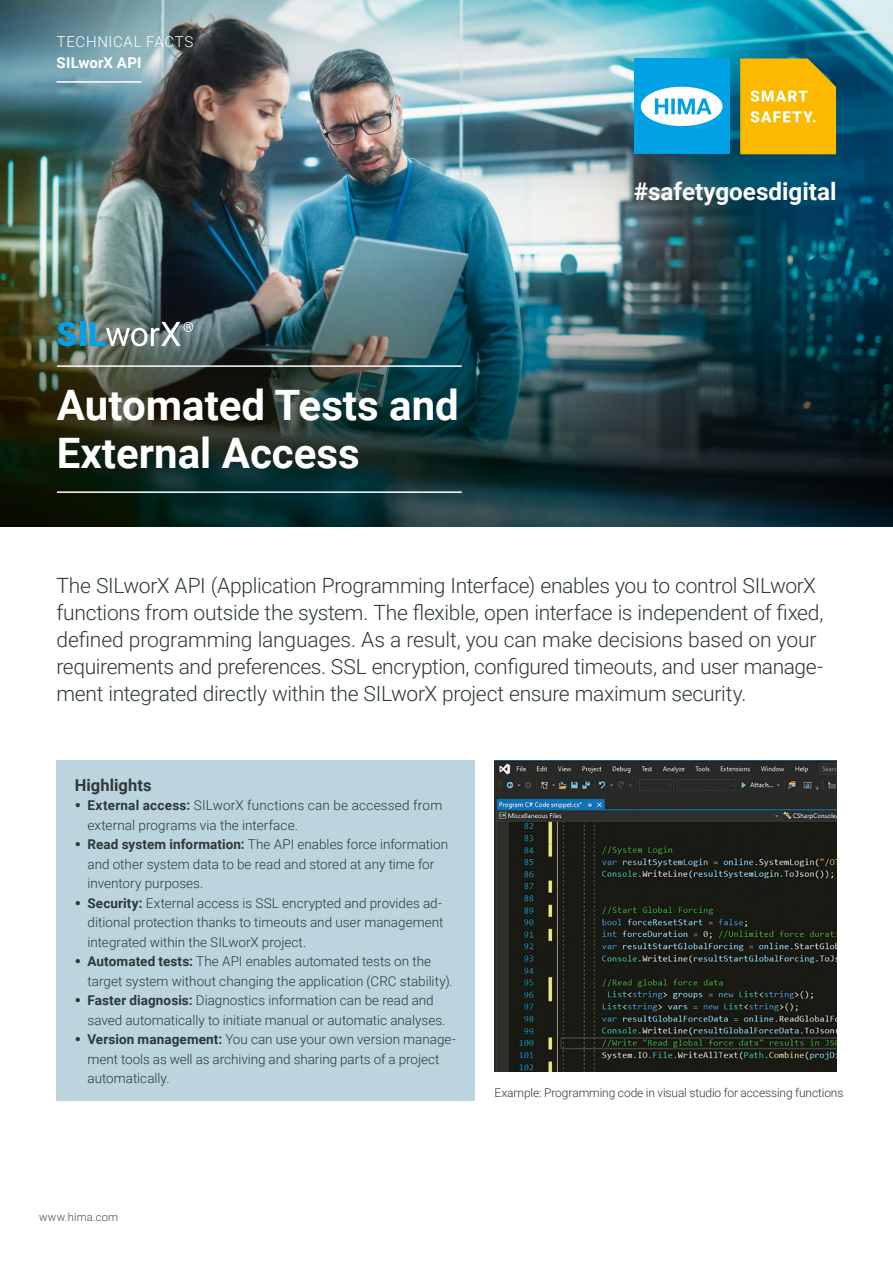
<style>
.page{position:relative;width:893px;height:1263px;background:#fff}
.page>*{position:absolute;margin:0;border:0;box-sizing:border-box;transform-origin:0 0}
.t1{font:700 42px/48px "Roboto";color:#fff}
.t2{font:700 24.3px "Roboto";color:#fff}
.t3{font:300 21px/27px "Roboto";letter-spacing:-.015em;color:#2d383a}
.t4{font:700 16.5px "Roboto";letter-spacing:.005em;color:#2d383a}
.t5{font:300 15px "Roboto";letter-spacing:.045em;color:#fff}
.t6{font:700 15px "Roboto";letter-spacing:.01em;color:#fff}
.t7{font:300 13.5px/19.5px "Roboto";color:#2d383a}
.t8{font:300 12px "Roboto";letter-spacing:-.01em;color:#2d383a}
.t9{font:300 11.25px "Roboto";letter-spacing:.02em;color:#3f4d4f}
.s1{font-weight:900;font-size:16.5px}
.s2{font-weight:700}
</style>
<div class="page">
<img style="left:0;top:0;width:893px;height:240px">
<img style="left:0;top:240px;width:893px;height:286px">
<hr style="left:56px;top:81px;width:85px;height:2px;background:#fff">
<div style="left:57px;top:760px;width:418px;height:341px;background:#bcd4de"></div>
<img style="left:494px;top:760px;width:342px;height:311px">
<hr style="left:57px;top:365px;width:405px;height:2px;background:#fff">
<hr style="left:57px;top:491px;width:405px;height:2px;background:#fff">
<svg style="left:57px;top:322px;width:19px;height:24px"></svg>
<div style="left:80px;top:322px;width:6px;height:24px;background:#00a1e5"></div>
<svg style="left:90px;top:322px;width:103px;height:24px"></svg>
<svg style="left:740px;top:58px;width:96px;height:96px;background:#eeb917"></svg>
<div style="left:634px;top:58px;width:96px;height:96px;background:#00a1e5"></div>
<svg style="left:641px;top:87px;width:81px;height:39px"></svg>
<p class="t5" style="left:57px;top:32px;width:138px">TECHNICAL FACTS</p>
<p class="t6" style="left:56px;top:53px;width:86px">SILworX API</p>
<h1 class="t1" style="left:57px;top:379px;width:403px">Automated Tests and<br>External Access</h1>
<h2 class="t2" style="left:634px;top:174px;width:204px">#safetygoesdigital</h2>
<p class="t3" style="left:56px;top:572px;width:768px">The SILworX API (Application Programming Interface) enables you to control SILworX functions from outside the system. The flexible, open interface is independent of fixed, defined programming languages. As a result, you can make decisions based on your requirements and preferences. SSL encryption, configured timeouts, and user manage&shy;ment integrated directly within the SILworX project ensure maximum security.</p>
<p class="t4" style="left:75px;top:773px;width:78px">Highlights</p>
<p class="t7" style="left:88px;top:795px;width:356px;text-indent:-13px"><span class="s1">•</span> <span class="s2">External access:</span> SILworX functions can be accessed from external programs via the interface.</p>
<p class="t7" style="left:88px;top:834px;width:362px;text-indent:-13px"><span class="s1">•</span> <span class="s2">Read system information:</span> The API enables force information and other system data to be read and stored at any time for inventory purposes.</p>
<p class="t7" style="left:88px;top:893px;width:357px;text-align:justify;text-indent:-13px"><span class="s1">•</span> <span class="s2">Security:</span> External access is SSL encrypted and provides ad&shy;ditional protection thanks to timeouts and user management integrated within the SILworX project.</p>
<p class="t7" style="left:88px;top:951px;width:367px;text-indent:-13px"><span class="s1">•</span> <span class="s2">Automated tests:</span> The API enables automated tests on the target system without changing the application (CRC stability).</p>
<p class="t7" style="left:88px;top:990px;width:359px;text-indent:-13px"><span class="s1">•</span> <span class="s2">Faster diagnosis:</span> Diagnostics information can be read and saved automatically to initiate manual or automatic analyses.</p>
<p class="t7" style="left:88px;top:1029px;width:370px;text-indent:-13px"><span class="s1">•</span> <span class="s2">Version management:</span> You can use your own version manage&shy;ment tools as well as archiving and sharing parts of a project automatically.</p>
<p class="t8" style="left:494px;top:1085px;width:350px">Example: Programming code in visual studio for accessing functions</p>
<p class="t9" style="left:39px;top:1209px;width:81px">www.hima.com</p>
</div>
